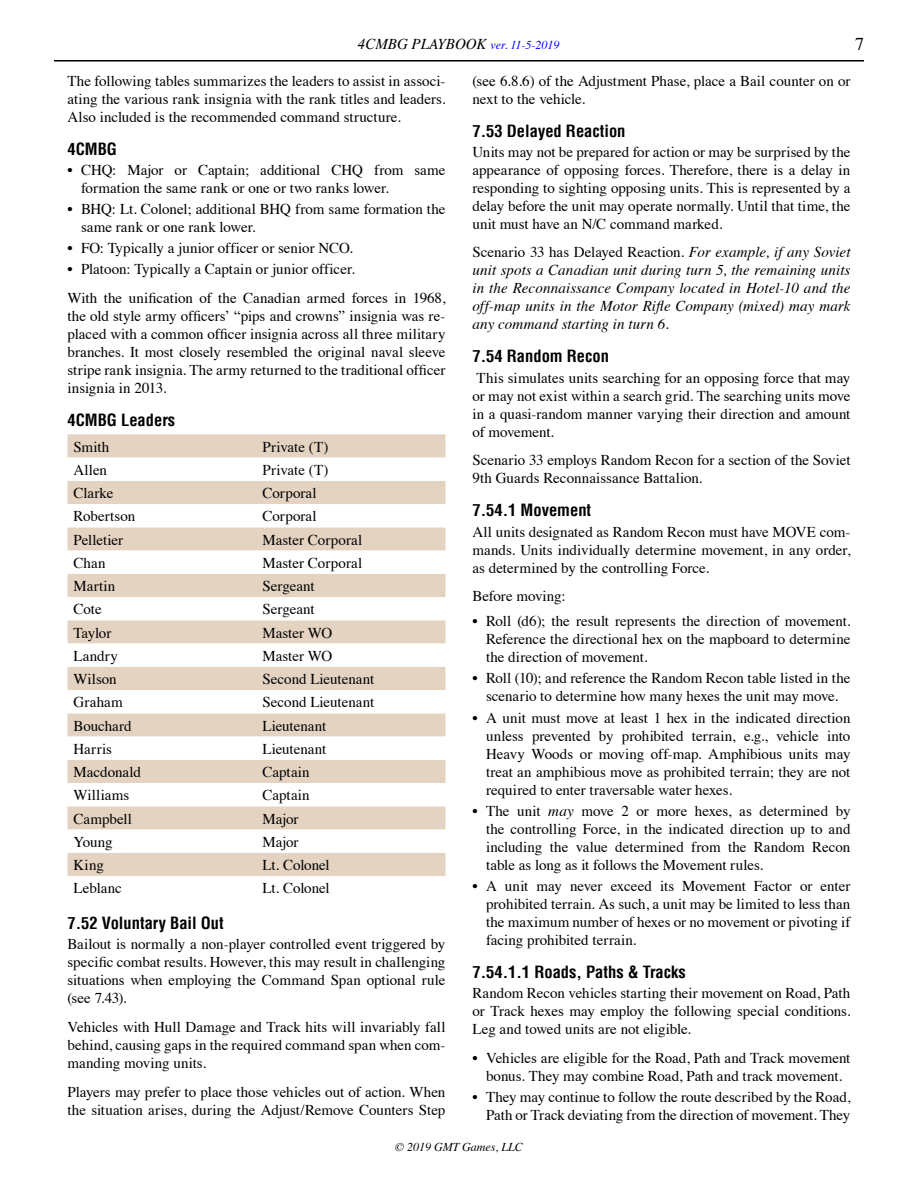
<style>
.page{position:relative;width:918px;height:1188px;background:#fff}
.page>*{position:absolute;margin:0;border:0;box-sizing:border-box;transform-origin:0 0}
.t1{font:18px "Times";color:#000}
.t2{font:700 condensed 16.5px "Helvetica";color:#000}
.t3{font:15px/18px "Times";color:#000;text-align:justify}
.t4{font:italic 15px/18px "Times";letter-spacing:.01em;color:#000;text-align:justify}
.t5{font:italic 12px "Times";color:#000}
.s1{font-size:12px;color:#00f}
.s2{font-style:normal}
.s3{font-style:italic}
</style>
<div class="page">
<hr style="left:54px;top:60px;width:810px;height:2px;background:#000">
<svg style="left:68px;top:434px;width:378px;height:24px;fill:#e4d3c1"></svg>
<div style="left:68px;top:481px;width:378px;height:23px;background:#e4d3c1"></div>
<svg style="left:68px;top:527px;width:378px;height:349px;fill:#e4d3c1"></svg>
<p class="t4" style="left:358px;top:34px;width:203px">4CMBG Playbook <span class="s1">ver. 11-5-2019</span></p>
<p class="t1" style="left:855px;top:27px;width:10px">7</p>
<p class="t3" style="left:68px;top:70px;width:379px">The following tables summarizes the leaders to assist in associ&shy;ating the various rank insignia with the rank titles and leaders.<br>Also included is the recommended command structure.</p>
<p class="t2" style="left:68px;top:138px;width:51px">4CMBG</p>
<p class="t3" style="left:81px;top:159px;width:366px;text-indent:-14px">• CHQ: Major or Captain; additional CHQ from same formation the same rank or one or two ranks lower.</p>
<p class="t3" style="left:81px;top:199px;width:366px;text-indent:-14px">• BHQ: Lt. Colonel; additional BHQ from same formation the same rank or one rank lower.</p>
<p class="t3" style="left:68px;top:238px;width:287px">• FO: Typically a junior officer or senior NCO.</p>
<p class="t3" style="left:68px;top:254px;width:379px;line-height:28.8px">• Platoon: Typically a Captain or junior officer.<br>With the unification of the Canadian armed forces in 1968,</p>
<p class="t3" style="left:68px;top:306px;width:380px">the old style army officers’ “pips and crowns” insignia was re&shy;placed with a common officer insignia across all three military branches. It most closely resembled the original naval sleeve stripe rank insignia. The army returned to the traditional officer insignia in 2013.</p>
<p class="t2" style="left:68px;top:410px;width:109px">4CMBG Leaders</p>
<p class="t3" style="left:74px;top:436px;width:37px">Smith</p>
<p class="t3" style="left:262px;top:436px;width:68px">Private (T)</p>
<p class="t3" style="left:74px;top:460px;width:35px">Allen</p>
<p class="t3" style="left:262px;top:460px;width:68px">Private (T)</p>
<p class="t3" style="left:74px;top:483px;width:42px">Clarke</p>
<p class="t3" style="left:262px;top:483px;width:56px">Corporal</p>
<p class="t3" style="left:74px;top:506px;width:63px">Robertson</p>
<p class="t3" style="left:262px;top:506px;width:56px">Corporal</p>
<p class="t3" style="left:74px;top:529px;width:51px">Pelletier</p>
<p class="t3" style="left:262px;top:529px;width:101px">Master Corporal</p>
<p class="t3" style="left:74px;top:553px;width:34px">Chan</p>
<p class="t3" style="left:262px;top:553px;width:101px">Master Corporal</p>
<p class="t3" style="left:74px;top:576px;width:43px">Martin</p>
<p class="t3" style="left:262px;top:576px;width:54px">Sergeant</p>
<p class="t3" style="left:74px;top:599px;width:30px">Cote</p>
<p class="t3" style="left:262px;top:599px;width:54px">Sergeant</p>
<p class="t3" style="left:74px;top:622px;width:39px">Taylor</p>
<p class="t3" style="left:262px;top:622px;width:71px">Master WO</p>
<p class="t3" style="left:74px;top:646px;width:46px">Landry</p>
<p class="t3" style="left:262px;top:646px;width:71px">Master WO</p>
<p class="t3" style="left:74px;top:669px;width:45px">Wilson</p>
<p class="t3" style="left:262px;top:669px;width:113px">Second Lieutenant</p>
<p class="t3" style="left:74px;top:692px;width:51px">Graham</p>
<p class="t3" style="left:262px;top:692px;width:113px">Second Lieutenant</p>
<p class="t3" style="left:74px;top:715px;width:60px">Bouchard</p>
<p class="t3" style="left:262px;top:715px;width:65px">Lieutenant</p>
<p class="t3" style="left:74px;top:739px;width:40px">Harris</p>
<p class="t3" style="left:262px;top:739px;width:65px">Lieutenant</p>
<p class="t3" style="left:74px;top:762px;width:69px">Macdonald</p>
<p class="t3" style="left:262px;top:762px;width:49px">Captain</p>
<p class="t3" style="left:74px;top:785px;width:57px">Williams</p>
<p class="t3" style="left:262px;top:785px;width:49px">Captain</p>
<p class="t3" style="left:74px;top:808px;width:60px">Campbell</p>
<p class="t3" style="left:262px;top:808px;width:38px">Major</p>
<p class="t3" style="left:74px;top:832px;width:41px">Young</p>
<p class="t3" style="left:262px;top:832px;width:38px">Major</p>
<p class="t3" style="left:74px;top:855px;width:32px">King</p>
<p class="t3" style="left:262px;top:855px;width:69px">Lt. Colonel</p>
<p class="t3" style="left:74px;top:878px;width:50px">Leblanc</p>
<p class="t3" style="left:262px;top:878px;width:69px">Lt. Colonel</p>
<p class="t2" style="left:68px;top:913px;width:158px">7.52 Voluntary Bail Out</p>
<p class="t3" style="left:68px;top:934px;width:380px">Bailout is normally a non-player controlled event triggered by specific combat results. However, this may result in challenging situations when employing the Command Span optional rule (see 7.43).</p>
<p class="t3" style="left:68px;top:1017px;width:380px">Vehicles with Hull Damage and Track hits will invariably fall behind, causing gaps in the required command span when com&shy;manding moving units.</p>
<p class="t3" style="left:68px;top:1081px;width:379px">Players may prefer to place those vehicles out of action. When the situation arises, during the Adjust/Remove Counters Step</p>
<p class="t3" style="left:472px;top:70px;width:379px">(see 6.8.6) of the Adjustment Phase, place a Bail counter on or next to the vehicle.</p>
<p class="t2" style="left:472px;top:120px;width:155px">7.53 Delayed Reaction</p>
<p class="t3" style="left:472px;top:141px;width:380px">Units may not be prepared for action or may be surprised by the appearance of opposing forces. Therefore, there is a delay in responding to sighting opposing units. This is represented by a delay before the unit may operate normally. Until that time, the unit must have an N/C command marked.</p>
<p class="t4" style="left:472px;top:243px;width:380px"><span class="s2">Scenario 33 has Delayed Reaction.</span> For example, if any Soviet unit spots a Canadian unit during turn 5, the remaining units in the Reconnaissance Company located in Hotel-10 and the off-map units in the Motor Rifle Company (mixed) may mark any command starting in turn 6.</p>
<p class="t2" style="left:472px;top:346px;width:138px">7.54 Random Recon</p>
<p class="t3" style="left:472px;top:367px;width:379px">This simulates units searching for an opposing force that may or may not exist within a search grid. The searching units move in a quasi-random manner varying their direction and amount of movement.</p>
<p class="t3" style="left:472px;top:450px;width:380px">Scenario 33 employs Random Recon for a section of the Soviet<br>9th Guards Reconnaissance Battalion.</p>
<p class="t2" style="left:472px;top:500px;width:120px">7.54.1 Movement</p>
<p class="t3" style="left:472px;top:521px;width:379px">All units designated as Random Recon must have MOVE com&shy;mands. Units individually determine movement, in any order, as determined by the controlling Force.</p>
<p class="t3" style="left:472px;top:586px;width:95px">Before moving:</p>
<p class="t3" style="left:486px;top:611px;width:366px;text-indent:-14px">• Roll (d6); the result represents the direction of movement.<br>Reference the directional hex on the mapboard to determine the direction of movement.</p>
<p class="t3" style="left:472px;top:668px;width:379px;text-align:center">• Roll (10); and reference the Random Recon table listed in the scenario to determine how many hexes the unit may move.</p>
<p class="t3" style="left:486px;top:707px;width:366px;text-indent:-14px">• A unit must move at least 1 hex in the indicated direction unless prevented by prohibited terrain, e.g., vehicle into Heavy Woods or moving off-map. Amphibious units may treat an amphibious move as prohibited terrain; they are not required to enter traversable water hexes.</p>
<p class="t3" style="left:486px;top:801px;width:366px;text-indent:-14px">• The unit <span class="s3">may</span> move 2 or more hexes, as determined by the controlling Force, in the indicated direction up to and including the value determined from the Random Recon table as long as it follows the Movement rules.</p>
<p class="t3" style="left:486px;top:876px;width:366px;text-indent:-14px">• A unit may never exceed its Movement Factor or enter prohibited terrain. As such, a unit may be limited to less than the maximum number of hexes or no movement or pivoting if facing prohibited terrain.</p>
<p class="t2" style="left:472px;top:962px;width:215px">7.54.1.1 Roads, Paths &amp; Tracks</p>
<p class="t3" style="left:472px;top:983px;width:379px">Random Recon vehicles starting their movement on Road, Path or Track hexes may employ the following special conditions.<br>Leg and towed units are not eligible.</p>
<p class="t3" style="left:472px;top:1048px;width:379px;text-align:center">• Vehicles are eligible for the Road, Path and Track movement bonus. They may combine Road, Path and track movement.</p>
<p class="t3" style="left:472px;top:1087px;width:379px;text-align:right">• They may continue to follow the route described by the Road,<br>Path or Track deviating from the direction of movement. They</p>
<p class="t5" style="left:395px;top:1136px;width:129px">© 2019 GMT Games, LLC</p>
</div>
